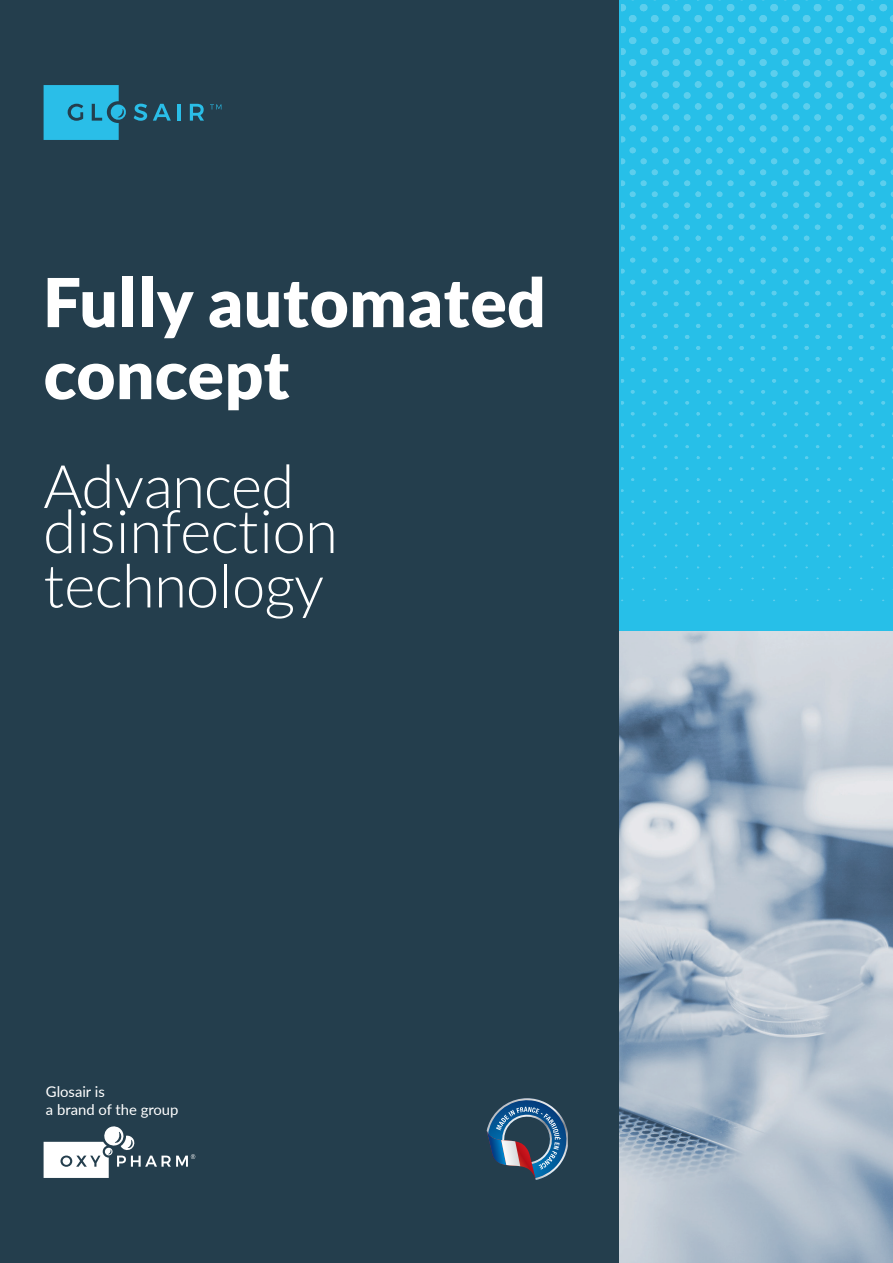
<style>
.page{position:relative;width:893px;height:1263px;background:#fff}
.page>*{position:absolute;margin:0;border:0;box-sizing:border-box;transform-origin:0 0}
.t1{font:900 67.5px/72px "Lato";color:#fff}
.t2{font:300 60px/45px "Lato";letter-spacing:-.005em;color:#fff}
.t3{font:14.85px/17.9px "Lato";color:#fff}
</style>
<div class="page">
<div style="left:615px;top:0;width:278px;height:644px;background:#27bfe8"></div>
<img style="left:619px;top:631px;width:274px;height:632px">
<div style="left:0;top:0;width:619px;height:1263px;background:#243e4d"></div>
<svg style="left:44px;top:1126px;width:151px;height:52px"></svg>
<img style="left:487px;top:1098px;width:81px;height:82px">
<svg style="left:621px;top:600px;width:264px;height:1px"></svg>
<svg style="left:621px;top:578px;width:264px;height:1px"></svg>
<svg style="left:621px;top:555px;width:264px;height:2px"></svg>
<svg style="left:621px;top:533px;width:264px;height:3px"></svg>
<svg style="left:621px;top:511px;width:264px;height:3px"></svg>
<svg style="left:621px;top:489px;width:264px;height:3px"></svg>
<svg style="left:621px;top:467px;width:264px;height:3px"></svg>
<svg style="left:621px;top:445px;width:264px;height:3px"></svg>
<svg style="left:621px;top:423px;width:264px;height:3px"></svg>
<svg style="left:621px;top:401px;width:264px;height:4px"></svg>
<svg style="left:621px;top:379px;width:265px;height:4px"></svg>
<svg style="left:621px;top:357px;width:265px;height:4px"></svg>
<svg style="left:621px;top:335px;width:265px;height:4px"></svg>
<svg style="left:621px;top:313px;width:265px;height:4px"></svg>
<svg style="left:621px;top:291px;width:265px;height:4px"></svg>
<svg style="left:621px;top:269px;width:265px;height:4px"></svg>
<svg style="left:621px;top:247px;width:265px;height:5px"></svg>
<svg style="left:621px;top:225px;width:265px;height:5px"></svg>
<svg style="left:631px;top:589px;width:262px;height:1px"></svg>
<svg style="left:631px;top:566px;width:262px;height:2px"></svg>
<svg style="left:631px;top:544px;width:262px;height:2px"></svg>
<svg style="left:631px;top:522px;width:262px;height:3px"></svg>
<svg style="left:631px;top:500px;width:262px;height:3px"></svg>
<svg style="left:631px;top:478px;width:262px;height:3px"></svg>
<svg style="left:631px;top:456px;width:262px;height:3px"></svg>
<svg style="left:631px;top:434px;width:262px;height:3px"></svg>
<svg style="left:630px;top:412px;width:263px;height:3px"></svg>
<svg style="left:630px;top:390px;width:263px;height:4px"></svg>
<svg style="left:630px;top:368px;width:263px;height:4px"></svg>
<svg style="left:630px;top:346px;width:263px;height:4px"></svg>
<svg style="left:630px;top:324px;width:263px;height:4px"></svg>
<svg style="left:630px;top:302px;width:263px;height:4px"></svg>
<svg style="left:630px;top:280px;width:263px;height:4px"></svg>
<svg style="left:630px;top:258px;width:263px;height:5px"></svg>
<svg style="left:630px;top:236px;width:263px;height:5px"></svg>
<svg style="left:629px;top:214px;width:264px;height:5px"></svg>
<svg style="left:621px;top:0;width:272px;height:208px"></svg>
<svg style="left:44px;top:85px;width:82px;height:55px;background:#29abd1"></svg>
<svg style="left:134px;top:104px;width:13px;height:17px"></svg>
<svg style="left:153px;top:104px;width:18px;height:17px"></svg>
<hr style="left:178px;top:104px;width:3px;height:17px;background:#2abee8">
<svg style="left:190px;top:104px;width:14px;height:17px"></svg>
<svg style="left:210px;top:104px;width:11px;height:5px"></svg>
<p class="t1" style="left:44px;top:265px;width:504px">Fully automated concept</p>
<p class="t2" style="left:44px;top:464px;width:295px">Advanced disinfection</p>
<p class="t2" style="left:44px;top:564px;width:282px">technology</p>
<p class="t3" style="left:46px;top:1082px;width:134px">Glosair is<br>a brand of the group</p>
</div>
